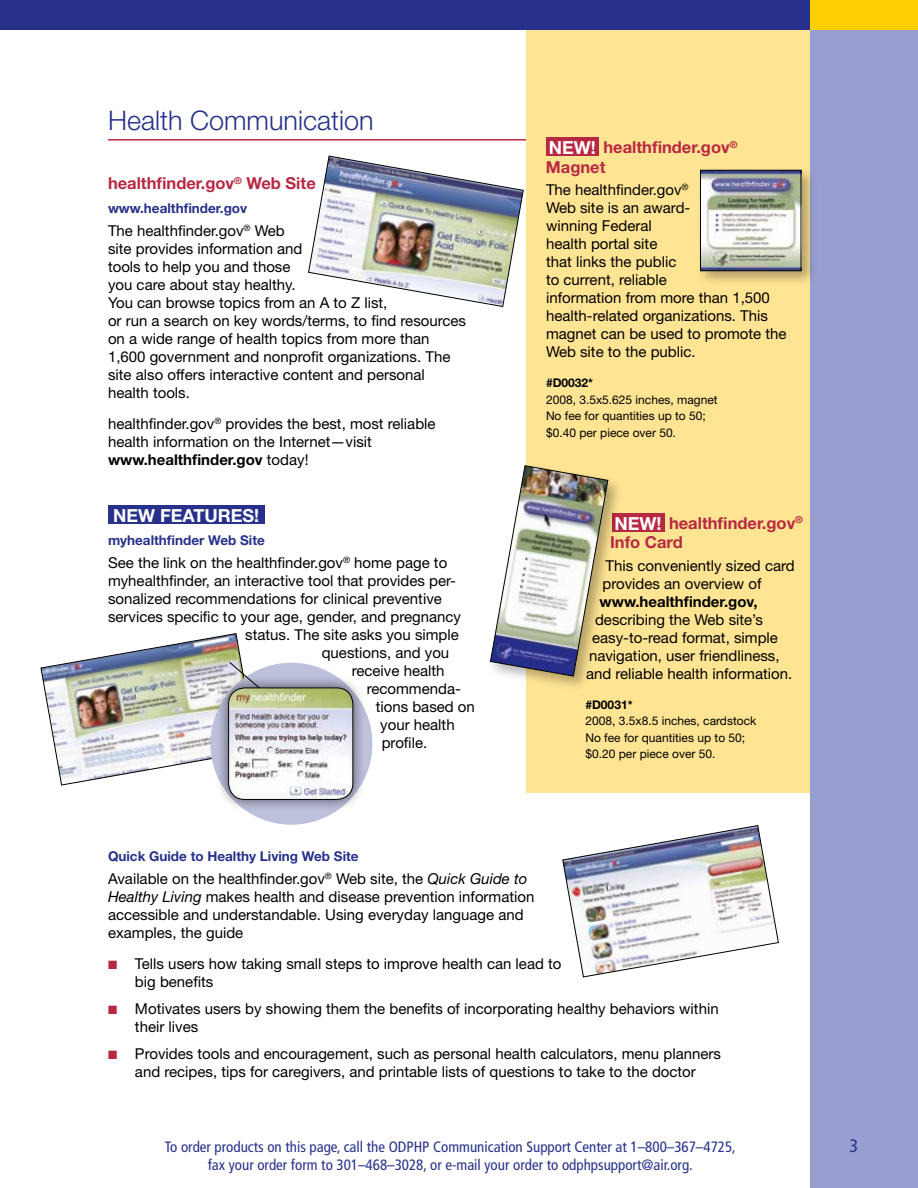
<style>
.page{position:relative;width:918px;height:1188px;background:#fff}
.page>*{position:absolute;margin:0;border:0;box-sizing:border-box;transform-origin:0 0}
.t1{font:300 27px "Helvetica Neue";color:#27318b}
.t2{font:700 18px "Helvetica Neue";color:#fff}
.t3{font:condensed 18px "Frutiger";color:#27318b}
.t4{font:700 16.5px/19.5px "Helvetica Neue";color:#b72843}
.t5{font:15px/18px "Helvetica Neue";color:#000}
.t6{font:condensed 15px "Frutiger";color:#27318b}
.t7{font:700 15px "Helvetica Neue";color:#000}
.t8{font:700 13.5px "Helvetica Neue";color:#27318b}
.t9{font:12px/16.5px "Helvetica Neue";color:#000}
.t10{font:12px "Zapf Dingbats";color:#b72843}
.s1{font-weight:400}
.s2{font-size:18px;color:#fff}
.s3{font-weight:700}
.s4{font-style:italic}
</style>
<div class="page">
<hr style="left:108px;top:139px;width:586px;height:2px;background:#b72843">
<div style="left:526px;top:28px;width:284px;height:765px;background:#ffe493"></div>
<div style="left:810px;top:29px;width:108px;height:1159px;background:#989fd0"></div>
<div style="left:810px;top:0;width:108px;height:29px;background:#ffcf01"></div>
<div style="left:1px;top:0;width:809px;height:29px;background:#27318b"></div>
<div style="left:612px;top:513px;width:52px;height:19px;background:#b72843"></div>
<div style="left:486px;top:461px;width:137px;height:230px;background:#000;opacity:.3"></div>
<img style="left:490px;top:465px;width:118px;height:212px">
<img style="left:308px;top:156px;width:216px;height:151px">
<div style="left:546px;top:137px;width:53px;height:19px;background:#b72843"></div>
<div style="left:696px;top:166px;width:121px;height:121px;background:#000;opacity:.3"></div>
<img style="left:702px;top:172px;width:97px;height:97px">
<div style="left:700px;top:170px;width:101px;height:101px;border:1px solid #000"></div>
<div style="left:108px;top:505px;width:156px;height:19px;background:#27318b"></div>
<img style="left:562px;top:825px;width:217px;height:152px">
<div style="left:210px;top:663px;width:162px;height:162px;background:#bec1dc;border-radius:50%"></div>
<img style="left:40px;top:633px;width:224px;height:153px">
<div style="left:215px;top:675px;width:150px;height:137px;background:#000;opacity:.6"></div>
<img style="left:229px;top:688px;width:124px;height:111px">
<div style="left:228px;top:688px;width:125px;height:112px;border:1px solid #000;border-radius:16px"></div>
<h1 class="t1" style="left:108px;top:104px;width:267px">Health Communication</h1>
<h2 class="t4" style="left:108px;top:173px;width:209px">healthfinder.gov<sup>®</sup> Web Site</h2>
<p class="t8" style="left:108px;top:200px;width:141px">www.healthfinder.gov</p>
<p class="t5" style="left:108px;top:221px;width:360px">The healthfinder.gov<sup>®</sup> Web<br>site provides information and<br>tools to help you and those<br>you care about stay healthy.<br>You can browse topics from an A to Z list,<br>or run a search on key words/terms, to find resources on a wide range of health topics from more than 1,600 government and nonprofit organizations. The site also offers interactive content and personal health tools.</p>
<p class="t5" style="left:108px;top:415px;width:329px">healthfinder.gov<sup>®</sup> provides the best, most reliable health information on the Internet—visit</p>
<p class="t7" style="left:108px;top:451px;width:202px">www.healthfinder.gov <span class="s1">today!</span></p>
<h2 class="t2" style="left:113px;top:504px;width:148px">NEW FEATURES!</h2>
<p class="t8" style="left:108px;top:532px;width:158px">myhealthfinder Web Site</p>
<p class="t5" style="left:108px;top:553px;width:341px">See the link on the healthfinder.gov<sup>®</sup> home page to</p>
<p class="t5" style="left:108px;top:571px;width:349px">myhealthfinder, an interactive tool that provides per-</p>
<p class="t5" style="left:108px;top:589px;width:335px">sonalized recommendations for clinical preventive</p>
<p class="t5" style="left:108px;top:607px;width:355px">services specific to your age, gender, and pregnancy</p>
<p class="t5" style="left:245px;top:625px;width:215px">status. The site asks you simple</p>
<p class="t5" style="left:322px;top:643px;width:129px">questions, and you</p>
<p class="t5" style="left:352px;top:661px;width:94px">receive health</p>
<p class="t5" style="left:367px;top:679px;width:95px">recommenda-</p>
<p class="t5" style="left:376px;top:697px;width:101px">tions based on</p>
<p class="t5" style="left:380px;top:715px;width:76px">your health</p>
<p class="t5" style="left:382px;top:733px;width:47px">profile.</p>
<h2 class="t4" style="left:546px;top:137px;width:193px"><span class="s2">NEW!</span> healthfinder.gov<sup>®<br></sup>Magnet</h2>
<p class="t5" style="left:546px;top:180px;width:242px">The healthfinder.gov<sup>®<br></sup>Web site is an award-<br>winning Federal<br>health portal site<br>that links the public<br>to current, reliable<br>information from more than 1,500 health-related organizations. This magnet can be used to promote the<br>Web site to the public.</p>
<p class="t9" style="left:546px;top:374px;width:173px"><span class="s3">#D0032*<br></span>2008, 3.5x5.625 inches, magnet<br>No fee for quantities up to 50; $0.40 per piece over 50.</p>
<h2 class="t4" style="left:610px;top:513px;width:194px"><span class="s2">NEW!</span> healthfinder.gov<sup>®<br></sup>Info Card</h2>
<p class="t5" style="left:603px;top:556px;width:194px">This conveniently sized card provides an overview of</p>
<p class="t7" style="left:600px;top:592px;width:160px">www.healthfinder.gov,</p>
<p class="t5" style="left:595px;top:610px;width:169px">describing the Web site’s</p>
<p class="t5" style="left:592px;top:628px;width:187px">easy-to-read format, simple</p>
<p class="t5" style="left:589px;top:646px;width:192px">navigation, user friendliness,</p>
<p class="t5" style="left:586px;top:664px;width:208px">and reliable health information.</p>
<p class="t9" style="left:585px;top:696px;width:172px"><span class="s3">#D0031*<br></span>2008, 3.5x8.5 inches, cardstock<br>No fee for quantities up to 50; $0.20 per piece over 50.</p>
<h2 class="t8" style="left:108px;top:848px;width:252px">Quick Guide to Healthy Living Web Site</h2>
<p class="t5" style="left:108px;top:869px;width:428px">Available on the healthfinder.gov<sup>®</sup> Web site, the <span class="s4">Quick Guide to Healthy Living</span> makes health and disease prevention information accessible and understandable. Using everyday language and examples, the guide</p>
<p class="t10" style="left:108px;top:959px;width:11px">■</p>
<p class="t5" style="left:135px;top:955px;width:428px">Tells users how taking small steps to improve health can lead to big benefits</p>
<p class="t10" style="left:108px;top:1004px;width:11px">■</p>
<p class="t5" style="left:135px;top:1000px;width:585px">Motivates users by showing them the benefits of incorporating healthy behaviors within their lives</p>
<p class="t10" style="left:108px;top:1049px;width:11px">■</p>
<p class="t5" style="left:135px;top:1045px;width:587px">Provides tools and encouragement, such as personal health calculators, menu planners and recipes, tips for caregivers, and printable lists of questions to take to the doctor</p>
<p class="t6" style="left:165px;top:1138px;width:573px">to order products on this page, call the odphp communication support center at 1–800–367–4725,</p>
<p class="t3" style="left:849px;top:1135px;width:10px">3</p>
<p class="t6" style="left:208px;top:1156px;width:487px">fax your order form to 301–468–3028, or e-mail your order to odphpsupport@air.org.</p>
</div>
